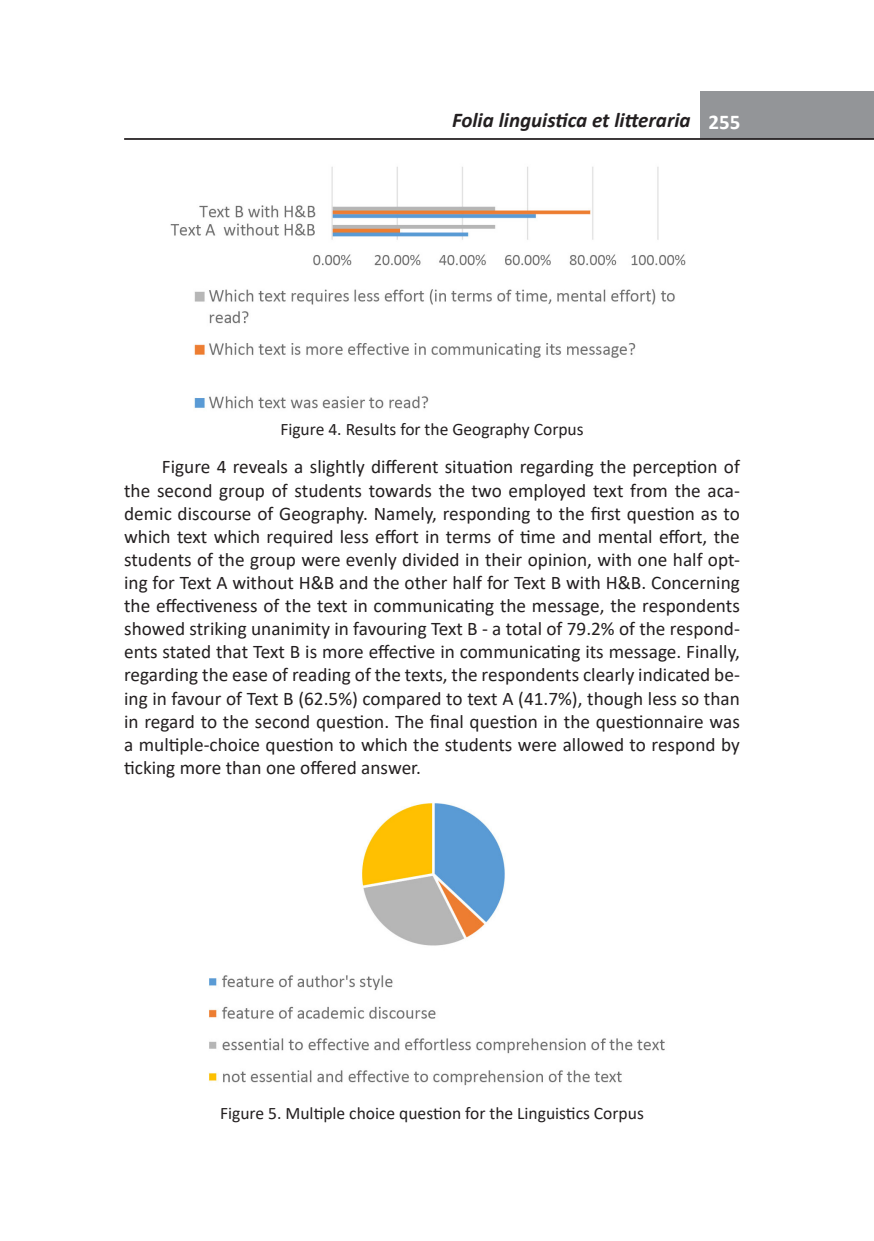
<style>
.page{position:relative;width:874px;height:1241px;background:#fff}
.page>*{position:absolute;margin:0;border:0;box-sizing:border-box;transform-origin:0 0}
.t1{font:italic 700 21px "Calibri";color:#231f20}
.t2{font:19.25px/23.1px "Calibri";color:#231f20;text-align:justify}
.t3{font:17.5px "Calibri";color:#231f20}
.s1{font-style:normal;color:#fff}
</style>
<div class="page">
<div style="left:699px;top:91px;width:174px;height:48px;background:#939598"></div>
<hr style="left:124px;top:138px;width:749px;height:2px;background:#231f20">
<img style="left:170px;top:166px;width:516px;height:243px">
<img style="left:208px;top:803px;width:457px;height:283px">
<p class="t1" style="left:452px;top:106px;width:289px">Folia linguistica et litteraria <span class="s1">255</span></p>
<p class="t3" style="left:280px;top:417px;width:305px">Figure 4. Results for the Geography Corpus</p>
<p class="t2" style="left:124px;top:455px;width:617px;text-indent:38px">Figure 4 reveals a slightly different situation regarding the perception of the second group of students towards the two employed text from the aca&shy;demic discourse of Geography. Namely, responding to the first question as to which text which required less effort in terms of time and mental effort, the students of the group were evenly divided in their opinion, with one half opt&shy;ing for Text A without H&amp;B and the other half for Text B with H&amp;B. Concerning the effectiveness of the text in communicating the message, the respondents showed striking unanimity in favouring Text B - a total of 79.2% of the respond&shy;ents stated that Text B is more effective in communicating its message. Finally, regarding the ease of reading of the texts, the respondents clearly indicated be&shy;ing in favour of Text B (62.5%) compared to text A (41.7%), though less so than in regard to the second question. The final question in the questionnaire was a multiple-choice question to which the students were allowed to respond by ticking more than one offered answer.</p>
<p class="t3" style="left:220px;top:1100px;width:425px">Figure 5. Multiple choice question for the Linguistics Corpus</p>
</div>
